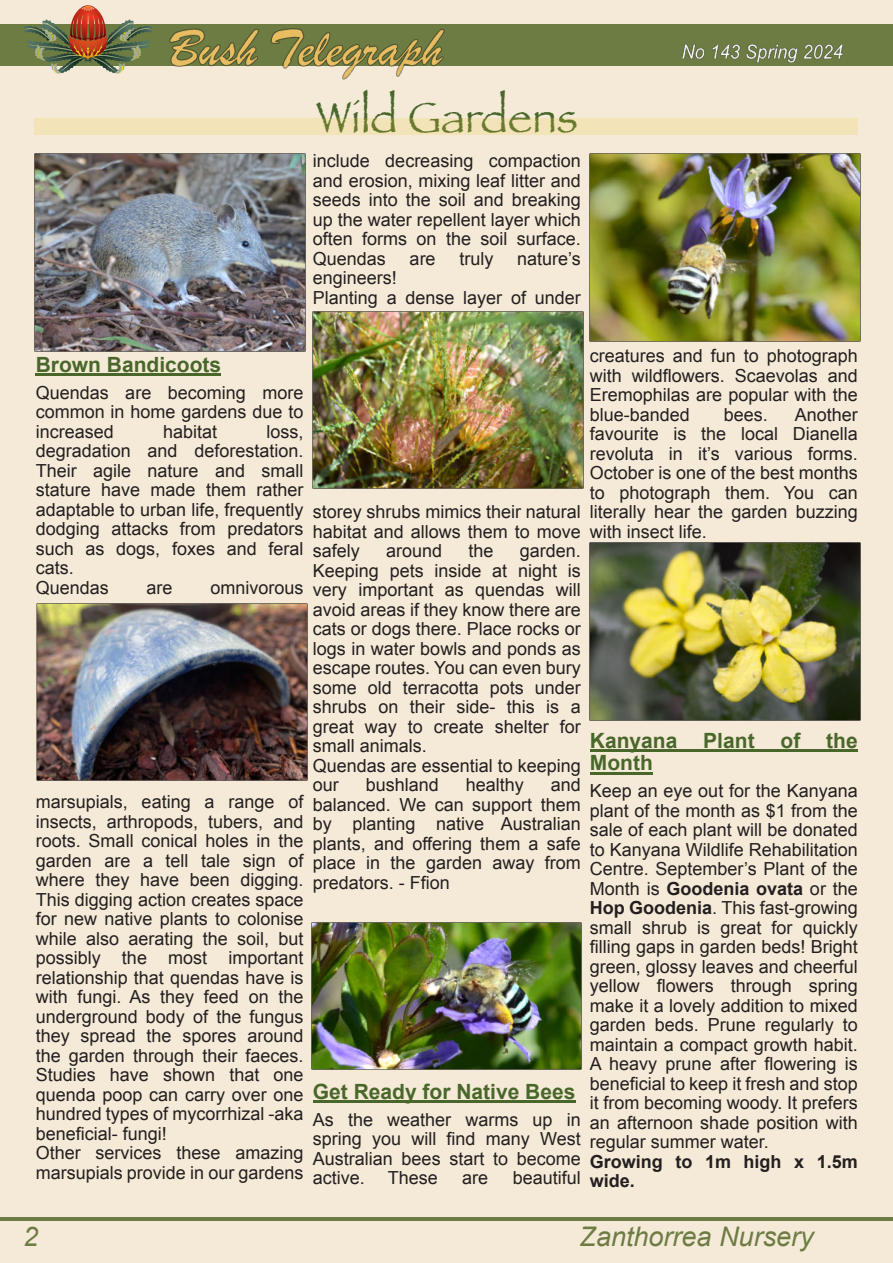
<style>
.page{position:relative;width:893px;height:1263px;background:#f5ead7}
.page>*{position:absolute;margin:0;border:0;box-sizing:border-box;transform-origin:0 0}
.t1{font:45px "Papyrus";color:#49672a}
.t2{font:italic 27px "Arial";color:#6c7c43}
.t3{font:700 21px/22.5px "Arial";color:#49672a}
.t4{font:18px/19.5px "Arial";color:#231f20;text-align:justify}
.t5{font:700 18px/19.5px "Arial";color:#231f20}
.s1{font-weight:700}
</style>
<div class="page">
<div style="left:0;top:25px;width:893px;height:41px;background:#6c7c43"></div>
<hr style="left:0;top:1217px;width:893px;height:3px;background:#6c7c43">
<img style="left:24px;top:5px;width:128px;height:69px">
<img style="left:170px;top:28px;width:274px;height:51px">
<img style="left:683px;top:45px;width:160px;height:17px">
<hr style="left:36px;top:374px;width:185px;height:2px;background:#49672a">
<hr style="left:313px;top:1101px;width:262px;height:2px;background:#49672a">
<hr style="left:590px;top:750px;width:268px;height:2px;background:#49672a">
<hr style="left:590px;top:772px;width:63px;height:2px;background:#49672a">
<div style="left:34px;top:118px;width:824px;height:16px;background:#f2e3b8"></div>
<img style="left:35px;top:153px;width:271px;height:198px">
<img style="left:36px;top:603px;width:271px;height:177px">
<img style="left:312px;top:311px;width:271px;height:178px">
<img style="left:589px;top:543px;width:271px;height:177px">
<img style="left:311px;top:922px;width:271px;height:148px">
<img style="left:589px;top:153px;width:271px;height:189px">
<h1 class="t1" style="left:316px;top:90px;width:263px">Wild Gardens</h1>
<p class="t4" style="left:313px;top:153px;width:269px">include decreasing compaction and erosion, mixing leaf litter and seeds into the soil and breaking up the water repellent layer which often forms on the soil surface.<br>Quendas</p>
<p class="t4" style="left:410px;top:250px;width:28px">are</p>
<p class="t4" style="left:459px;top:250px;width:36px">truly</p>
<p class="t4" style="left:517px;top:250px;width:65px">nature’s</p>
<p class="t4" style="left:313px;top:270px;width:269px">engineers!<br>Planting a dense layer of under</p>
<p class="t3" style="left:36px;top:355px;width:187px">Brown Bandicoots</p>
<p class="t4" style="left:36px;top:384px;width:269px">Quendas are becoming more common in home gardens due to increased</p>
<p class="t4" style="left:36px;top:423px;width:269px;text-align:left;text-indent:231px">loss, degradation and deforestation.<br>Their agile nature and small stature have made them rather adaptable to urban life, frequently dodging attacks from predators such as dogs, foxes and feral cats.<br>Quendas</p>
<p class="t4" style="left:163px;top:423px;width:56px">habitat</p>
<p class="t4" style="left:147px;top:579px;width:28px">are</p>
<p class="t4" style="left:211px;top:579px;width:95px">omnivorous</p>
<p class="t4" style="left:36px;top:794px;width:269px;text-align:left">marsupials, eating a range of insects, arthropods, tubers, and roots. Small conical holes in the garden are a tell tale sign of where they have been digging.<br>This digging action creates space for new native plants to colonise while also aerating the soil, but possibly the most important relationship that quendas have is with fungi. As they feed on the underground body of the fungus they spread the spores around the garden through their faeces.<br>Studies have shown that one quenda poop can carry over one hundred types of mycorrhizal -aka beneficial- fungi!<br>Other services these amazing marsupials provide in our gardens</p>
<p class="t4" style="left:313px;top:504px;width:269px">storey shrubs mimics their natural habitat and allows them to move safely</p>
<p class="t4" style="left:313px;top:543px;width:269px;text-align:left;text-indent:207px">garden.<br>Keeping pets inside at night is very important as quendas will avoid areas if they know there are cats or dogs there. Place rocks or logs in water bowls and ponds as escape routes. You can even bury some old terracotta pots under shrubs on their side- this is a great way to create shelter for small animals.<br>Quendas are essential to keeping our</p>
<p class="t4" style="left:386px;top:543px;width:58px">around</p>
<p class="t4" style="left:468px;top:543px;width:27px">the</p>
<p class="t4" style="left:313px;top:777px;width:269px;text-indent:238px">and balanced. We can support them by planting native Australian plants, and offering them a safe place in the garden away from predators. - Ffion</p>
<p class="t4" style="left:366px;top:777px;width:75px">bushland</p>
<p class="t4" style="left:466px;top:777px;width:60px">healthy</p>
<p class="t3" style="left:313px;top:1082px;width:264px">Get Ready for Native Bees</p>
<p class="t4" style="left:313px;top:1111px;width:269px">As the weather warms up in spring you will find many West Australian bees start to become active.</p>
<p class="t4" style="left:388px;top:1170px;width:52px">These</p>
<p class="t4" style="left:462px;top:1170px;width:28px">are</p>
<p class="t4" style="left:513px;top:1170px;width:70px">beautiful</p>
<p class="t4" style="left:590px;top:348px;width:269px">creatures and fun to photograph with wildflowers. Scaevolas and Eremophilas are popular with the blue-banded</p>
<p class="t4" style="left:590px;top:406px;width:269px;text-indent:205px">Another favourite is the local Dianella revoluta in it’s various forms.<br>October is one of the best months to photograph them. You can literally hear the garden buzzing with insect life.</p>
<p class="t4" style="left:724px;top:406px;width:46px">bees.</p>
<p class="t3" style="left:590px;top:731px;width:269px">Kanyana Plant of the<br>Month</p>
<p class="t4" style="left:590px;top:783px;width:269px">Keep an eye out for the Kanyana plant of the month as $1 from the sale of each plant will be donated to Kanyana Wildlife Rehabilitation Centre. September’s Plant of the Month is <span class="s1">Goodenia ovata</span> or the <span class="s1">Hop Goodenia</span>. This fast-growing small shrub is great for quickly filling gaps in garden beds! Bright green, glossy leaves and cheerful yellow flowers through spring make it a lovely addition to mixed garden beds. Prune regularly to maintain a compact growth habit.<br>A heavy prune after flowering is beneficial to keep it fresh and stop it from becoming woody. It prefers an afternoon shade position with regular summer water.</p>
<p class="t5" style="left:590px;top:1153px;width:269px">Growing to 1m high x 1.5m wide.</p>
<h2 class="t2" style="left:23px;top:1226px;width:17px">2</h2>
<h2 class="t2" style="left:580px;top:1226px;width:236px">Zanthorrea Nursery</h2>
</div>
